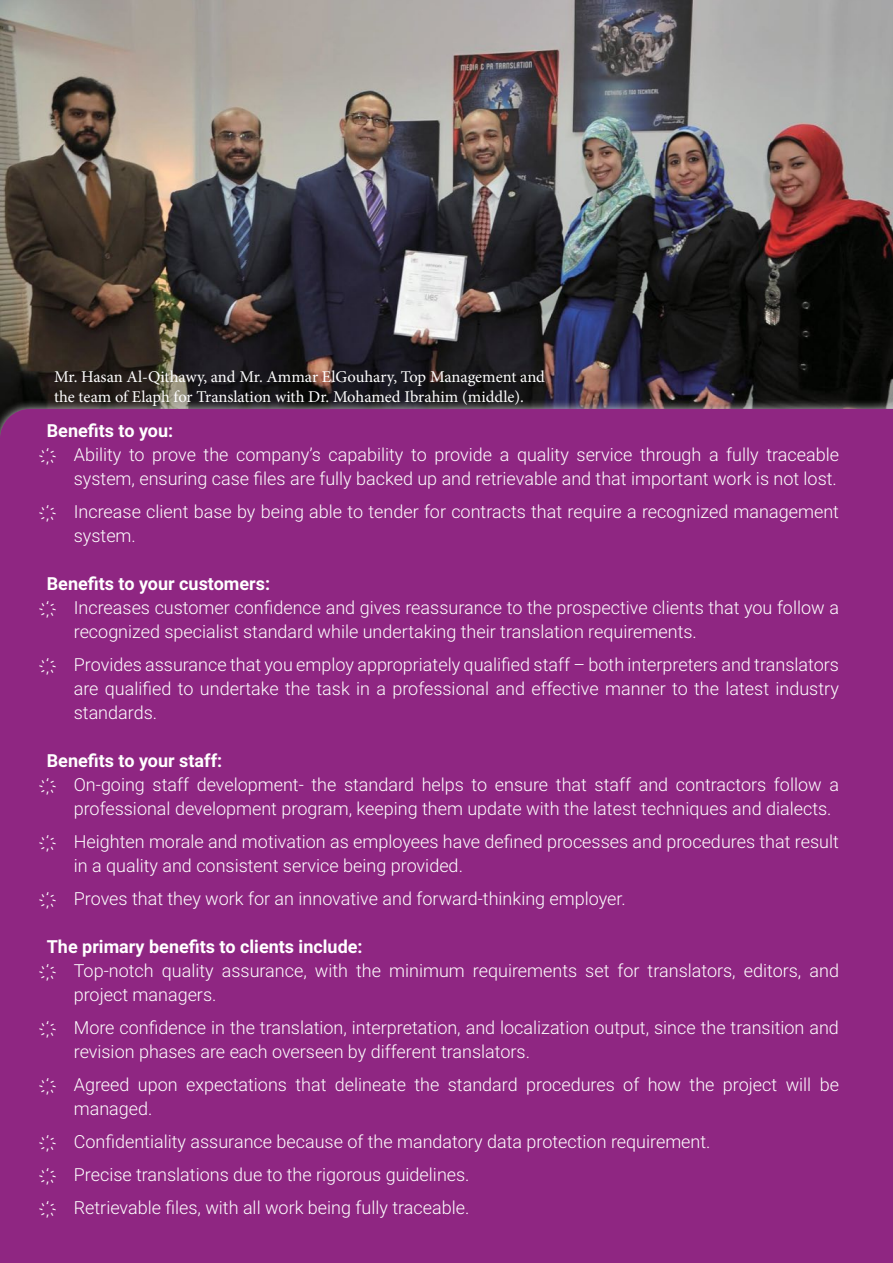
<style>
.page{position:relative;width:893px;height:1263px;background:#fff}
.page>*{position:absolute;margin:0;border:0;box-sizing:border-box;transform-origin:0 0}
.t1{font:300 18px/24px "Roboto";color:#fff}
.t2{font:700 18px "Roboto";color:#fff}
.t3{font:16.5px/19.8px "Minion Pro";letter-spacing:-.005em;color:#fff}
</style>
<div class="page">
<img style="left:1px;top:0;width:892px;height:399px">
<div style="left:0;top:409px;width:893px;height:854px;background:#8f2682"></div>
<p class="t3" style="left:54px;top:367px;width:492px">Mr. Hasan Al-Qithawy, and Mr. Ammar ElGouhary, Top Management and the team of Elaph for Translation with Dr. Mohamed Ibrahim (middle).</p>
<p class="t2" style="left:47px;top:418px;width:128px">Benefits to you:</p>
<p class="t1" style="left:47px;top:442px;width:794px;text-align:right">҉ Ability to prove the company’s capability to provide a quality service through a fully traceable system, ensuring case files are fully backed up and retrievable and that important work is not lost.</p>
<p class="t1" style="left:74px;top:499px;width:767px;text-indent:-27px">҉ Increase client base by being able to tender for contracts that require a recognized management system.</p>
<p class="t2" style="left:47px;top:571px;width:225px">Benefits to your customers:</p>
<p class="t1" style="left:74px;top:595px;width:767px;text-indent:-27px">҉ Increases customer confidence and gives reassurance to the prospective clients that you follow a recognized specialist standard while undertaking their translation requirements.</p>
<p class="t1" style="left:74px;top:652px;width:767px;text-align:justify;text-indent:-27px">҉ Provides assurance that you employ appropriately qualified staff – both interpreters and translators are qualified to undertake the task in a professional and effective manner to the latest industry standards.</p>
<p class="t2" style="left:47px;top:748px;width:177px">Benefits to your staff:</p>
<p class="t1" style="left:74px;top:772px;width:767px;text-indent:-27px">҉ On-going staff development- the standard helps to ensure that staff and contractors follow a professional development program, keeping them update with the latest techniques and dialects.</p>
<p class="t1" style="left:74px;top:829px;width:767px;text-indent:-27px">҉ Heighten morale and motivation as employees have defined processes and procedures that result in a quality and consistent service being provided.</p>
<p class="t1" style="left:47px;top:886px;width:581px">҉ Proves that they work for an innovative and forward-thinking employer.</p>
<p class="t2" style="left:47px;top:934px;width:317px">The primary benefits to clients include:</p>
<p class="t1" style="left:74px;top:958px;width:767px;text-indent:-27px">҉ Top-notch quality assurance, with the minimum requirements set for translators, editors, and project managers.</p>
<p class="t1" style="left:74px;top:1015px;width:767px;text-indent:-27px">҉ More confidence in the translation, interpretation, and localization output, since the transition and revision phases are each overseen by different translators.</p>
<p class="t1" style="left:74px;top:1072px;width:767px;text-indent:-27px">҉ Agreed upon expectations that delineate the standard procedures of how the project will be managed.</p>
<p class="t1" style="left:47px;top:1124px;width:665px;line-height:33px">҉ Confidentiality assurance because of the mandatory data protection requirement. ҉ Precise translations due to the rigorous guidelines.<br>҉ Retrievable files, with all work being fully traceable.</p>
</div>
